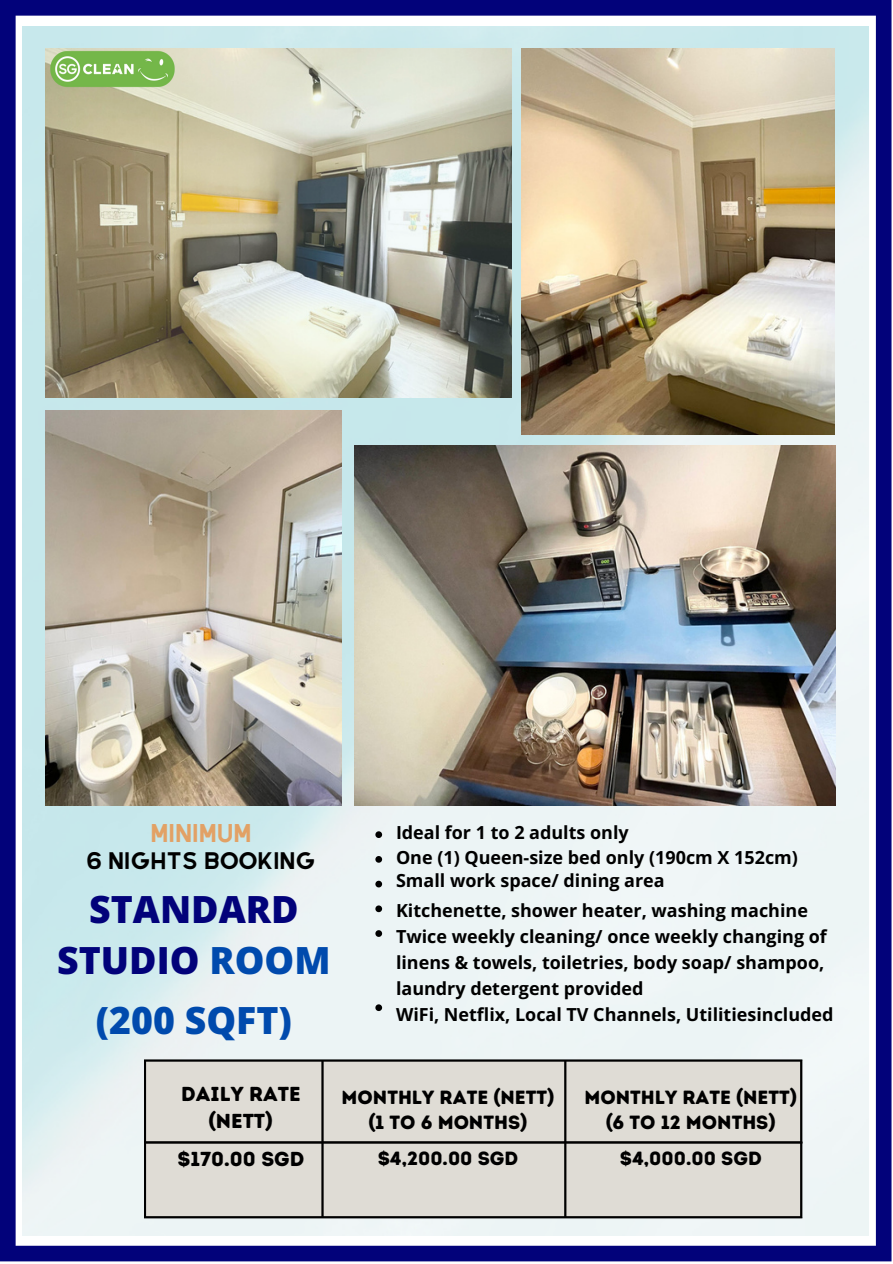
<style>
.page{position:relative;width:893px;height:1264px;background:#fff}
.page>*{position:absolute;margin:0;border:0;box-sizing:border-box;transform-origin:0 0}
.t1{font:800 37.5px/50.6px "Open Sans";color:#02027a;text-align:center}
.t2{font:800 37.5px "Open Sans";color:#004aad}
.t3{font:22.5px "Alyssum Sans";color:#e2a165}
.t4{font:21px "Alyssum Sans";color:#000}
.t5{font:20.25px/26.5px "Intro Rust Base";color:#000;text-align:center}
.t6{font:19.05px/25px "Intro Rust Base";color:#000;text-align:center}
.t7{font:700 18px/25.8px "Open Sans";color:#000}
.s1{color:#004aad}
</style>
<div class="page">
<img style="left:0;top:0;width:892px;height:1261px">
<img style="left:46px;top:49px;width:131px;height:40px">
<p class="t3" style="left:150px;top:819px;width:103px">MINIMUM</p>
<p class="t4" style="left:86px;top:848px;width:231px">6 NIGHTS BOOKING</p>
<p class="t1" style="left:57px;top:883px;width:275px">STANDARD<br>STUDIO <span class="s1">ROOM</span></p>
<p class="t2" style="left:96px;top:994px;width:198px">(200 SQFT)</p>
<p class="t7" style="left:396px;top:818px;width:403px">Ideal for 1 to 2 adults only<br>One (1) Queen-size bed only (190cm X 152cm)</p>
<p class="t7" style="left:396px;top:867px;width:270px">Small work space/ dining area</p>
<p class="t7" style="left:396px;top:897px;width:413px">Kitchenette, shower heater, washing machine</p>
<p class="t7" style="left:396px;top:923px;width:432px">Twice weekly cleaning/ once weekly changing of</p>
<p class="t7" style="left:396px;top:949px;width:430px">linens &amp; towels, toiletries, body soap/ shampoo,</p>
<p class="t7" style="left:396px;top:974px;width:249px">laundry detergent provided</p>
<p class="t7" style="left:396px;top:1000px;width:439px">WiFi, Netflix, Local TV Channels, Utilitiesincluded</p>
<p class="t5" style="left:181px;top:1081px;width:121px">DAILY RATE (NETT)</p>
<p class="t5" style="left:177px;top:1145px;width:128px">$170.00 SGD</p>
<p class="t6" style="left:341px;top:1084px;width:214px">MONTHLY RATE (NETT) (1 TO 6 MONTHS)</p>
<p class="t6" style="left:377px;top:1145px;width:142px">$4,200.00 SGD</p>
<p class="t6" style="left:584px;top:1084px;width:214px">MONTHLY RATE (NETT) (6 TO 12 MONTHS)</p>
<p class="t6" style="left:619px;top:1145px;width:143px">$4,000.00 SGD</p>
</div>
